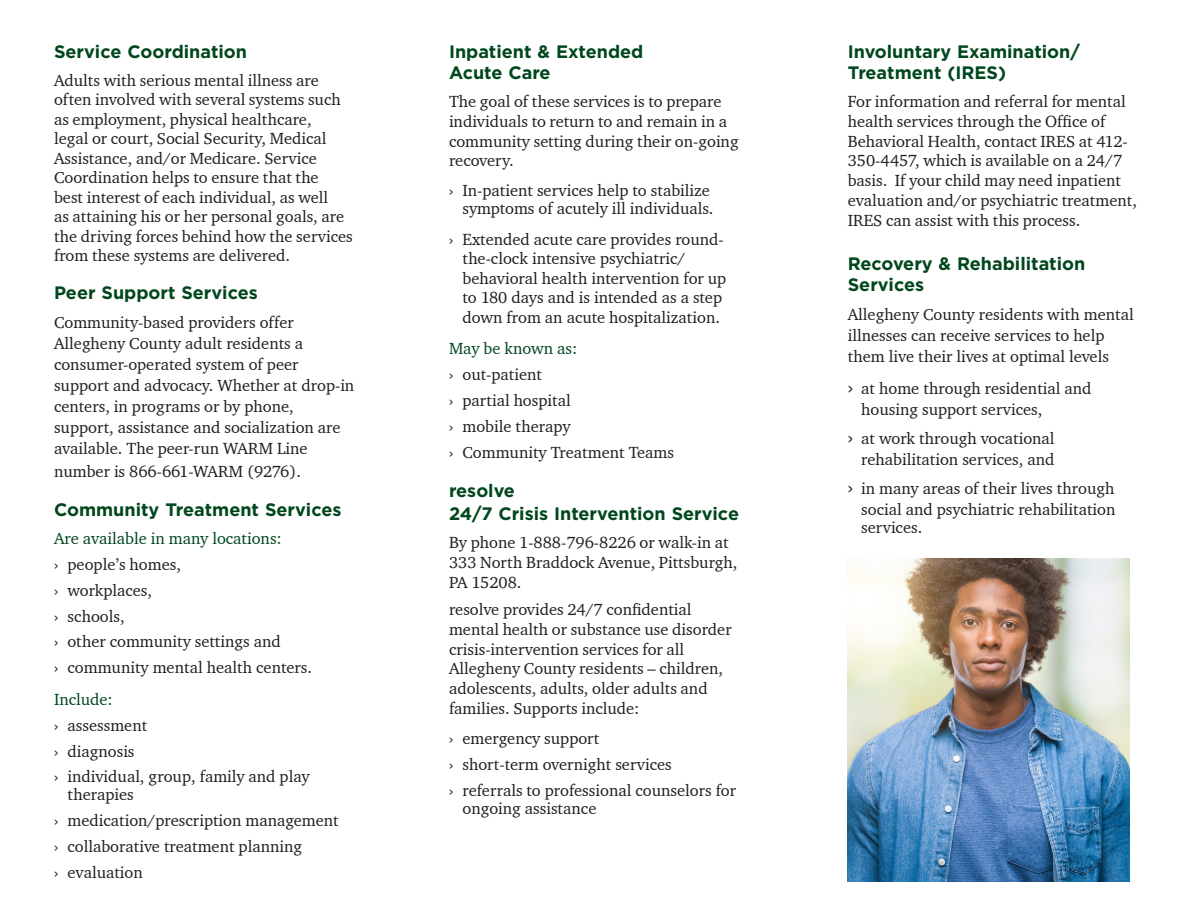
<style>
.page{position:relative;width:1188px;height:918px;background:#fff}
.page>*{position:absolute;margin:0;border:0;box-sizing:border-box;transform-origin:0 0}
.Heads{font:700 18px/21px "Gotham";color:#00471e}
.Paragraph_Style_1{font:16.5px/19.8px "Charter ITC";color:#231f20}
.Paragraph_Style_5{font:16.5px "Charter ITC";color:#00471e}
.s1{font-size:21px}
</style>
<div class="page">
<img style="left:848px;top:558px;width:282px;height:324px">
<p class="Heads" style="left:54px;top:41px;width:195px">Service Coordination</p>
<p class="Paragraph_Style_1" style="left:54px;top:70px;width:300px">Adults with serious mental illness are often involved with several systems such as employment, physical healthcare,<br>legal or court, Social Security, Medical Assistance, and/or Medicare. Service Coordination helps to ensure that the<br>best interest of each individual, as well<br>as attaining his or her personal goals, are the driving forces behind how the services from these systems are delivered.</p>
<p class="Heads" style="left:54px;top:282px;width:205px">Peer Support Services</p>
<p class="Paragraph_Style_1" style="left:54px;top:312px;width:302px;line-height:21px">Community-based providers offer Allegheny County adult residents a consumer-operated system of peer support and advocacy. Whether at drop-in centers, in programs or by phone, support, assistance and socialization are available. The peer-run WARM Line</p>
<p class="Paragraph_Style_1" style="left:54px;top:461px;width:248px">number is 866-661-WARM (9276).</p>
<p class="Heads" style="left:54px;top:499px;width:289px">Community Treatment Services</p>
<p class="Paragraph_Style_5" style="left:54px;top:528px;width:229px">Are available in many locations:</p>
<p class="Paragraph_Style_1" style="left:54px;top:554px;width:128px">› people’s homes,</p>
<p class="Paragraph_Style_1" style="left:54px;top:580px;width:100px">› workplaces,</p>
<p class="Paragraph_Style_1" style="left:54px;top:606px;width:72px">› schools,</p>
<p class="Paragraph_Style_1" style="left:54px;top:632px;width:228px">› other community settings and</p>
<p class="Paragraph_Style_1" style="left:54px;top:657px;width:260px">› community mental health centers.</p>
<p class="Paragraph_Style_5" style="left:54px;top:689px;width:60px">Include:</p>
<p class="Paragraph_Style_1" style="left:54px;top:715px;width:95px">› assessment</p>
<p class="Paragraph_Style_1" style="left:54px;top:741px;width:82px">› diagnosis</p>
<p class="Paragraph_Style_1" style="left:68px;top:767px;width:244px;line-height:18px;text-indent:-14px">› individual, group, family and play therapies</p>
<p class="Paragraph_Style_1" style="left:54px;top:810px;width:286px">› medication/prescription management</p>
<p class="Paragraph_Style_1" style="left:54px;top:836px;width:250px">› collaborative treatment planning</p>
<p class="Paragraph_Style_1" style="left:54px;top:862px;width:90px">› evaluation</p>
<p class="Heads" style="left:449px;top:41px;width:196px">Inpatient &amp; Extended<br>Acute Care</p>
<p class="Paragraph_Style_1" style="left:449px;top:91px;width:291px">The goal of these services is to prepare individuals to return to and remain in a community setting during their on-going recovery.</p>
<p class="Paragraph_Style_1" style="left:449px;top:181px;width:266px;line-height:18px;text-align:right">› In-patient services help to stabilize symptoms of acutely ill individuals.</p>
<p class="Paragraph_Style_1" style="left:463px;top:229px;width:265px;text-indent:-14px">› Extended acute care provides round&shy;the-clock intensive psychiatric/ behavioral health intervention for up to 180 days and is intended as a step down from an acute hospitalization.</p>
<p class="Paragraph_Style_5" style="left:449px;top:339px;width:130px">May be known as:</p>
<p class="Paragraph_Style_1" style="left:449px;top:364px;width:95px">› out-patient</p>
<p class="Paragraph_Style_1" style="left:449px;top:390px;width:123px">› partial hospital</p>
<p class="Paragraph_Style_1" style="left:449px;top:416px;width:123px">› mobile therapy</p>
<p class="Paragraph_Style_1" style="left:449px;top:442px;width:227px">› Community Treatment Teams</p>
<p class="Heads" style="left:449px;top:480px;width:68px">resolve</p>
<p class="Heads" style="left:449px;top:503px;width:292px">24/7 Crisis Intervention Service</p>
<p class="Paragraph_Style_1" style="left:449px;top:533px;width:290px">By phone 1-888-796-8226 or walk-in at<br>333 North Braddock Avenue, Pittsburgh,<br>PA 15208.</p>
<p class="Paragraph_Style_1" style="left:449px;top:599px;width:284px">resolve provides 24/7 confidential mental health or substance use disorder crisis-intervention services for all Allegheny County residents – children, adolescents, adults, older adults and families. Supports include:</p>
<p class="Paragraph_Style_1" style="left:449px;top:728px;width:152px">› emergency support</p>
<p class="Paragraph_Style_1" style="left:449px;top:754px;width:224px">› short-term overnight services</p>
<p class="Paragraph_Style_1" style="left:463px;top:781px;width:275px;line-height:18px;text-indent:-14px">› referrals to professional counselors for ongoing assistance</p>
<p class="Heads" style="left:848px;top:41px;width:234px">Involuntary Examination/<br>Treatment (IRES)</p>
<p class="Paragraph_Style_1" style="left:848px;top:91px;width:291px">For information and referral for mental health services through the Office of Behavioral Health, contact IRES at 412- 350-4457, which is available on a 24/7 basis. If your child may need inpatient evaluation and/or psychiatric treatment, IRES can assist with this process.</p>
<p class="Heads" style="left:848px;top:253px;width:239px">Recovery &amp; Rehabilitation<br>Services</p>
<p class="Paragraph_Style_1" style="left:848px;top:304px;width:288px;line-height:21px">Allegheny County residents with mental illnesses can receive services to help them live their lives at optimal levels</p>
<p class="Paragraph_Style_1" style="left:861px;top:378px;width:232px;line-height:21px;text-indent:-14px"><span class="s1">›</span> at home through residential and housing support services,</p>
<p class="Paragraph_Style_1" style="left:848px;top:427px;width:208px;line-height:21px;text-align:right"><span class="s1">›</span> at work through vocational rehabilitation services, and</p>
<p class="Paragraph_Style_1" style="left:848px;top:477px;width:269px;line-height:21px;text-align:right"><span class="s1">›</span> in many areas of their lives through social and psychiatric rehabilitation</p>
<p class="Paragraph_Style_1" style="left:861px;top:517px;width:63px">services.</p>
</div>
